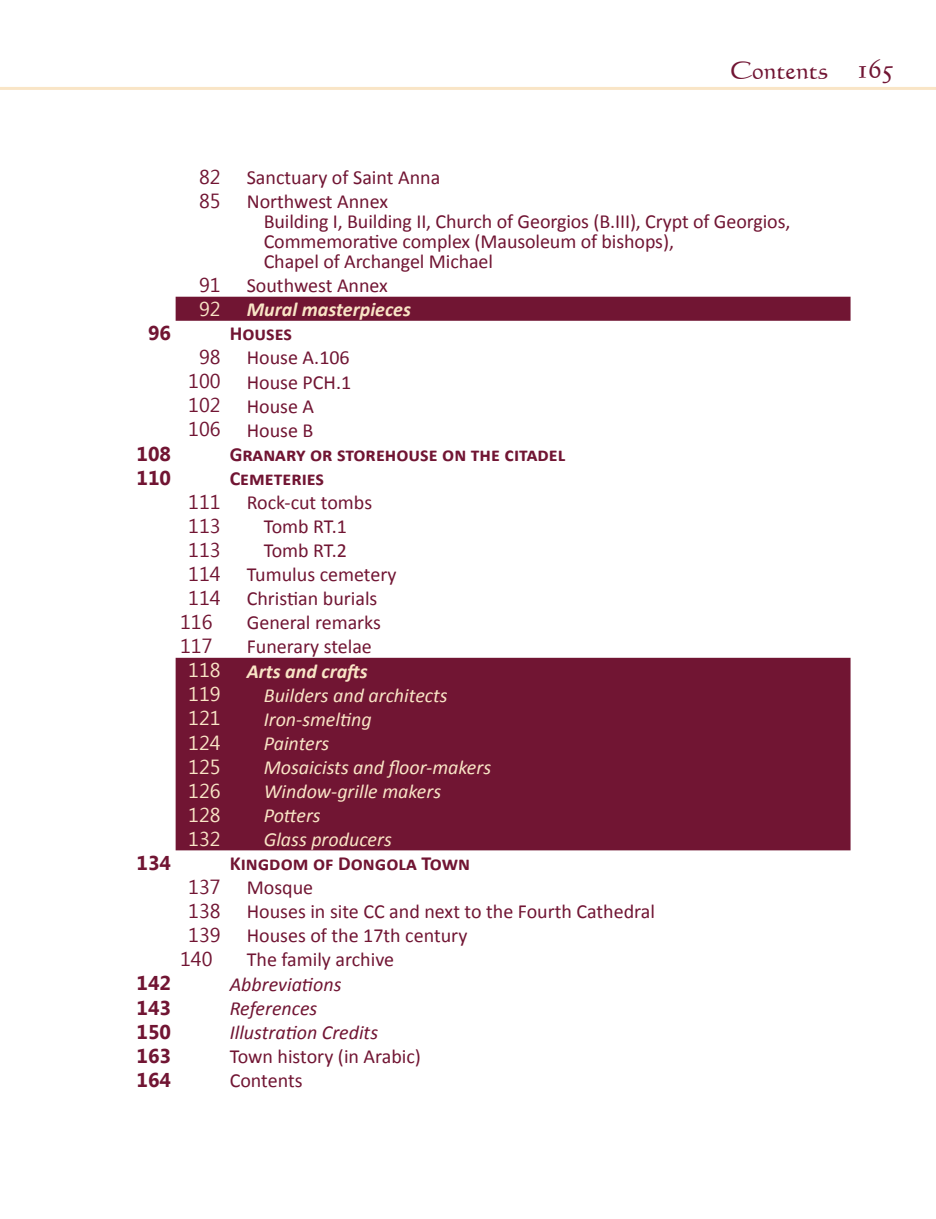
<style>
.page{position:relative;width:936px;height:1219px;background:#fff}
.page>*{position:absolute;margin:0;border:0;box-sizing:border-box;transform-origin:0 0}
.t1{font:24px "Calligraphic 421 BT Roman B";color:#711533}
.t2{font:20px/20px "Calibri";color:#711533}
.t3{font:italic 20px "Calibri";color:#f9e5c6}
.t4{font:700 20px "Calibri";color:#711533}
.t5{font:20px "Ebrima";color:#711533}
.t6{font:italic 20px "Calibri";color:#711533}
.t7{font:italic 700 20px "Calibri";color:#f9e5c6}
.t8{font:20px "Ebrima";color:#f9e5c6}
.t9{font:700 20px "Ebrima";color:#711533}
.s1{font-size:28px}
</style>
<div class="page">
<hr style="left:0;top:87px;width:935px;height:3px;background:#f9e5c6">
<svg style="left:176px;top:297px;width:674px;height:553px"></svg>
<p class="t1" style="left:730px;top:55px;width:164px">Contents <span class="s1">165</span></p>
<p class="t5" style="left:199px;top:162px;width:23px">82</p>
<p class="t2" style="left:247px;top:166px;width:195px">Sanctuary of Saint Anna</p>
<p class="t5" style="left:199px;top:186px;width:23px">85</p>
<p class="t2" style="left:264px;top:191px;width:528px;text-indent:-17px">Northwest Annex<br>Building I, Building II, Church of Georgios (B.III), Crypt of Georgios, Commemorative complex (Mausoleum of bishops),<br>Chapel of Archangel Michael</p>
<p class="t5" style="left:199px;top:271px;width:23px">91</p>
<p class="t2" style="left:247px;top:275px;width:143px">Southwest Annex</p>
<p class="t8" style="left:199px;top:295px;width:23px">92</p>
<p class="t7" style="left:247px;top:297px;width:166px">Mural masterpieces</p>
<p class="t9" style="left:148px;top:318px;width:24px">96</p>
<p class="t4" style="left:230px;top:321px;width:64px">Houses</p>
<p class="t5" style="left:199px;top:343px;width:23px">98</p>
<p class="t2" style="left:247px;top:347px;width:104px">House A.106</p>
<p class="t5" style="left:188px;top:367px;width:34px">100</p>
<p class="t2" style="left:247px;top:371px;width:106px">House PCH.1</p>
<p class="t5" style="left:188px;top:391px;width:34px">102</p>
<p class="t2" style="left:247px;top:395px;width:69px">House A</p>
<p class="t5" style="left:188px;top:415px;width:34px">106</p>
<p class="t2" style="left:247px;top:419px;width:68px">House B</p>
<p class="t9" style="left:136px;top:439px;width:36px">108</p>
<p class="t4" style="left:230px;top:442px;width:337px">Granary or storehouse on the citadel</p>
<p class="t9" style="left:136px;top:463px;width:36px">110</p>
<p class="t4" style="left:230px;top:466px;width:96px">Cemeteries</p>
<p class="t5" style="left:188px;top:487px;width:34px">111</p>
<p class="t2" style="left:247px;top:491px;width:127px">Rock-cut tombs</p>
<p class="t5" style="left:188px;top:511px;width:34px">113</p>
<p class="t2" style="left:264px;top:515px;width:85px">Tomb RT.1</p>
<p class="t5" style="left:188px;top:536px;width:34px">113</p>
<p class="t2" style="left:264px;top:539px;width:85px">Tomb RT.2</p>
<p class="t5" style="left:188px;top:560px;width:34px">114</p>
<p class="t2" style="left:247px;top:564px;width:151px">Tumulus cemetery</p>
<p class="t5" style="left:188px;top:584px;width:34px">114</p>
<p class="t2" style="left:247px;top:588px;width:132px">Christian burials</p>
<p class="t5" style="left:180px;top:608px;width:34px">116</p>
<p class="t2" style="left:247px;top:612px;width:136px">General remarks</p>
<p class="t5" style="left:180px;top:632px;width:34px">117</p>
<p class="t2" style="left:247px;top:636px;width:127px">Funerary stelae</p>
<p class="t8" style="left:188px;top:656px;width:34px">118</p>
<p class="t7" style="left:247px;top:658px;width:123px">Arts and crafts</p>
<p class="t8" style="left:188px;top:680px;width:34px">119</p>
<p class="t3" style="left:264px;top:682px;width:185px">Builders and architects</p>
<p class="t8" style="left:188px;top:704px;width:34px">121</p>
<p class="t3" style="left:264px;top:707px;width:109px">Iron-smelting</p>
<p class="t8" style="left:188px;top:728px;width:34px">124</p>
<p class="t3" style="left:264px;top:731px;width:67px">Painters</p>
<p class="t8" style="left:188px;top:752px;width:34px">125</p>
<p class="t3" style="left:264px;top:755px;width:229px">Mosaicists and floor-makers</p>
<p class="t8" style="left:188px;top:776px;width:34px">126</p>
<p class="t3" style="left:264px;top:779px;width:179px">Window-grille makers</p>
<p class="t8" style="left:188px;top:800px;width:34px">128</p>
<p class="t3" style="left:264px;top:803px;width:58px">Potters</p>
<p class="t8" style="left:188px;top:824px;width:34px">132</p>
<p class="t3" style="left:264px;top:827px;width:129px">Glass producers</p>
<p class="t9" style="left:136px;top:848px;width:36px">134</p>
<p class="t4" style="left:230px;top:851px;width:242px">Kingdom of Dongola Town</p>
<p class="t5" style="left:188px;top:873px;width:34px">137</p>
<p class="t2" style="left:247px;top:877px;width:68px">Mosque</p>
<p class="t5" style="left:188px;top:897px;width:34px">138</p>
<p class="t2" style="left:247px;top:901px;width:410px">Houses in site CC and next to the Fourth Cathedral</p>
<p class="t5" style="left:188px;top:921px;width:34px">139</p>
<p class="t2" style="left:247px;top:925px;width:222px">Houses of the 17th century</p>
<p class="t5" style="left:180px;top:945px;width:34px">140</p>
<p class="t2" style="left:247px;top:949px;width:149px">The family archive</p>
<p class="t9" style="left:136px;top:968px;width:36px">142</p>
<p class="t6" style="left:230px;top:971px;width:113px">Abbreviations</p>
<p class="t9" style="left:136px;top:993px;width:36px">143</p>
<p class="t6" style="left:230px;top:996px;width:89px">References</p>
<p class="t9" style="left:136px;top:1017px;width:36px">150</p>
<p class="t6" style="left:230px;top:1020px;width:150px">Illustration Credits</p>
<p class="t9" style="left:136px;top:1041px;width:36px">163</p>
<p class="t2" style="left:230px;top:1045px;width:193px">Town history (in Arabic)</p>
<p class="t9" style="left:136px;top:1065px;width:36px">164</p>
<p class="t2" style="left:230px;top:1069px;width:74px">Contents</p>
</div>
